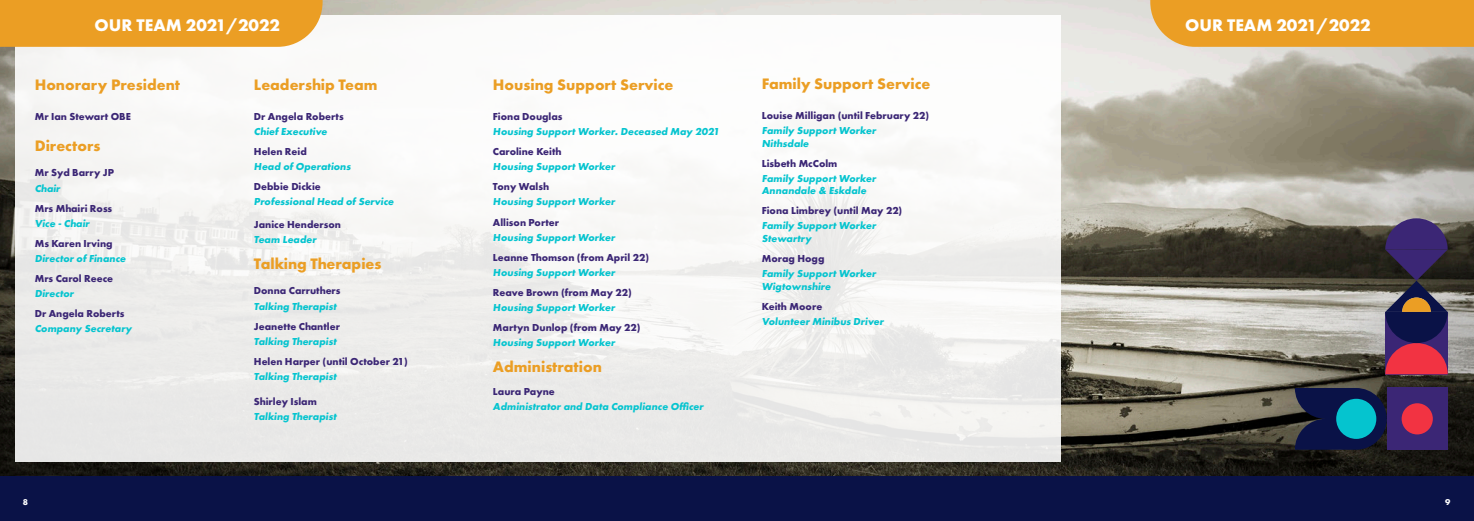
<style>
.page{position:relative;width:1474px;height:521px;background:#fff}
.page>*{position:absolute;margin:0;border:0;box-sizing:border-box;transform-origin:0 0}
.t1{font:700 17.5px "Futura PT";color:#fff}
.Heading{font:700 15.75px "Futura PT";color:#eb9e24}
.sub_heading{font:700 10.5px/12.6px "Futura PT";color:#05c4cf}
.sub_heading-2{font:700 10.5px "Futura PT";color:#3b2675}
.t2{font:700 8.75px "Futura PT";color:#fff}
</style>
<div class="page">
<img style="left:0;top:0;width:1473px;height:476px">
<div style="left:0;top:476px;width:1473px;height:45px;background:#0a1247"></div>
<div style="left:15px;top:15px;width:1045px;height:446px;background:linear-gradient(to right,#f0efee,#f7f7f6)"></div>
<div style="left:0;top:0;width:322px;height:47px;background:#eb9e24"></div>
<div style="left:1150px;top:0;width:323px;height:47px;background:#eb9e24"></div>
<svg style="left:1385px;top:218px;width:62px;height:156px;background:#593355"></svg>
<svg style="left:1294px;top:388px;width:92px;height:62px;background:#121841"></svg>
<div style="left:1386px;top:387px;width:61px;height:63px;background:#3b2675"></div>
<div style="left:1336px;top:399px;width:40px;height:40px;background:#05c4cf;border-radius:50%"></div>
<div style="left:1401px;top:403px;width:31px;height:31px;background:#f23342;border-radius:50%"></div>
<p class="t1" style="left:95px;top:14px;width:187px">OUR TEAM 2021/2022</p>
<p class="Heading" style="left:35px;top:75px;width:147px">Honorary President</p>
<p class="sub_heading-2" style="left:35px;top:110px;width:98px">Mr Ian Stewart OBE</p>
<p class="Heading" style="left:35px;top:136px;width:67px">Directors</p>
<p class="sub_heading-2" style="left:35px;top:166px;width:81px">Mr Syd Barry JP</p>
<p class="sub_heading" style="left:35px;top:181px;width:29px">Chair</p>
<p class="sub_heading-2" style="left:35px;top:201px;width:79px">Mrs Mhairi Ross</p>
<p class="sub_heading" style="left:35px;top:217px;width:58px">Vice - Chair</p>
<p class="sub_heading-2" style="left:35px;top:236px;width:79px">Ms Karen Irving</p>
<p class="sub_heading" style="left:35px;top:252px;width:94px">Director of Finance</p>
<p class="sub_heading-2" style="left:35px;top:271px;width:80px">Mrs Carol Reece</p>
<p class="sub_heading" style="left:35px;top:287px;width:42px">Director</p>
<p class="sub_heading-2" style="left:35px;top:307px;width:91px">Dr Angela Roberts</p>
<p class="sub_heading" style="left:35px;top:322px;width:99px">Company Secretary</p>
<p class="t2" style="left:23px;top:496px;width:7px">8</p>
<p class="Heading" style="left:254px;top:75px;width:125px">Leadership Team</p>
<p class="sub_heading-2" style="left:254px;top:110px;width:91px">Dr Angela Roberts</p>
<p class="sub_heading" style="left:254px;top:125px;width:76px">Chief Executive</p>
<p class="sub_heading-2" style="left:254px;top:145px;width:54px">Helen Reid</p>
<p class="sub_heading" style="left:254px;top:160px;width:100px">Head of Operations</p>
<p class="sub_heading-2" style="left:254px;top:180px;width:68px">Debbie Dickie</p>
<p class="sub_heading" style="left:254px;top:195px;width:143px">Professional Head of Service</p>
<p class="sub_heading-2" style="left:254px;top:218px;width:88px">Janice Henderson</p>
<p class="sub_heading" style="left:254px;top:233px;width:66px">Team Leader</p>
<p class="Heading" style="left:254px;top:254px;width:129px">Talking Therapies</p>
<p class="sub_heading-2" style="left:254px;top:284px;width:88px">Donna Carruthers</p>
<p class="sub_heading" style="left:254px;top:299px;width:86px">Talking Therapist</p>
<p class="sub_heading-2" style="left:254px;top:319px;width:88px">Jeanette Chantler</p>
<p class="sub_heading" style="left:254px;top:335px;width:86px">Talking Therapist</p>
<p class="sub_heading-2" style="left:254px;top:354px;width:155px">Helen Harper (until October 21)</p>
<p class="sub_heading" style="left:254px;top:370px;width:86px">Talking Therapist</p>
<p class="sub_heading-2" style="left:254px;top:394px;width:64px">Shirley Islam</p>
<p class="sub_heading" style="left:254px;top:410px;width:86px">Talking Therapist</p>
<p class="Heading" style="left:493px;top:75px;width:182px">Housing Support Service</p>
<p class="sub_heading-2" style="left:493px;top:110px;width:71px">Fiona Douglas</p>
<p class="sub_heading" style="left:493px;top:125px;width:229px">Housing Support Worker. Deceased May 2021</p>
<p class="sub_heading-2" style="left:493px;top:145px;width:70px">Caroline Keith</p>
<p class="sub_heading" style="left:493px;top:160px;width:125px">Housing Support Worker</p>
<p class="sub_heading-2" style="left:493px;top:180px;width:58px">Tony Walsh</p>
<p class="sub_heading" style="left:493px;top:195px;width:125px">Housing Support Worker</p>
<p class="sub_heading-2" style="left:493px;top:215px;width:68px">Allison Porter</p>
<p class="sub_heading" style="left:493px;top:230px;width:125px">Housing Support Worker</p>
<p class="sub_heading-2" style="left:493px;top:250px;width:158px">Leanne Thomson (from April 22)</p>
<p class="sub_heading" style="left:493px;top:266px;width:125px">Housing Support Worker</p>
<p class="sub_heading-2" style="left:493px;top:285px;width:140px">Reave Brown (from May 22)</p>
<p class="sub_heading" style="left:493px;top:301px;width:125px">Housing Support Worker</p>
<p class="sub_heading-2" style="left:493px;top:321px;width:149px">Martyn Dunlop (from May 22)</p>
<p class="sub_heading" style="left:493px;top:336px;width:125px">Housing Support Worker</p>
<p class="Heading" style="left:493px;top:357px;width:110px">Administration</p>
<p class="sub_heading-2" style="left:493px;top:385px;width:63px">Laura Payne</p>
<p class="sub_heading" style="left:493px;top:400px;width:214px">Administrator and Data Compliance Officer</p>
<p class="Heading" style="left:761px;top:73px;width:170px">Family Support Service</p>
<p class="sub_heading-2" style="left:761px;top:109px;width:169px">Louise Milligan (until February 22)</p>
<p class="sub_heading" style="left:761px;top:124px;width:117px">Family Support Worker<br>Nithsdale</p>
<p class="sub_heading-2" style="left:761px;top:156px;width:77px">Lisbeth McColm</p>
<p class="sub_heading" style="left:761px;top:172px;width:117px">Family Support Worker<br>Annandale &amp; Eskdale</p>
<p class="sub_heading-2" style="left:761px;top:204px;width:142px">Fiona Limbrey (until May 22)</p>
<p class="sub_heading" style="left:761px;top:219px;width:117px">Family Support Worker<br>Stewartry</p>
<p class="sub_heading-2" style="left:761px;top:252px;width:64px">Morag Hogg</p>
<p class="sub_heading" style="left:761px;top:267px;width:117px">Family Support Worker<br>Wigtownshire</p>
<p class="sub_heading-2" style="left:761px;top:299px;width:62px">Keith Moore</p>
<p class="sub_heading" style="left:761px;top:315px;width:125px">Volunteer Minibus Driver</p>
<p class="t1" style="left:1185px;top:14px;width:187px">OUR TEAM 2021/2022</p>
<p class="t2" style="left:1444px;top:496px;width:7px">9</p>
</div>
